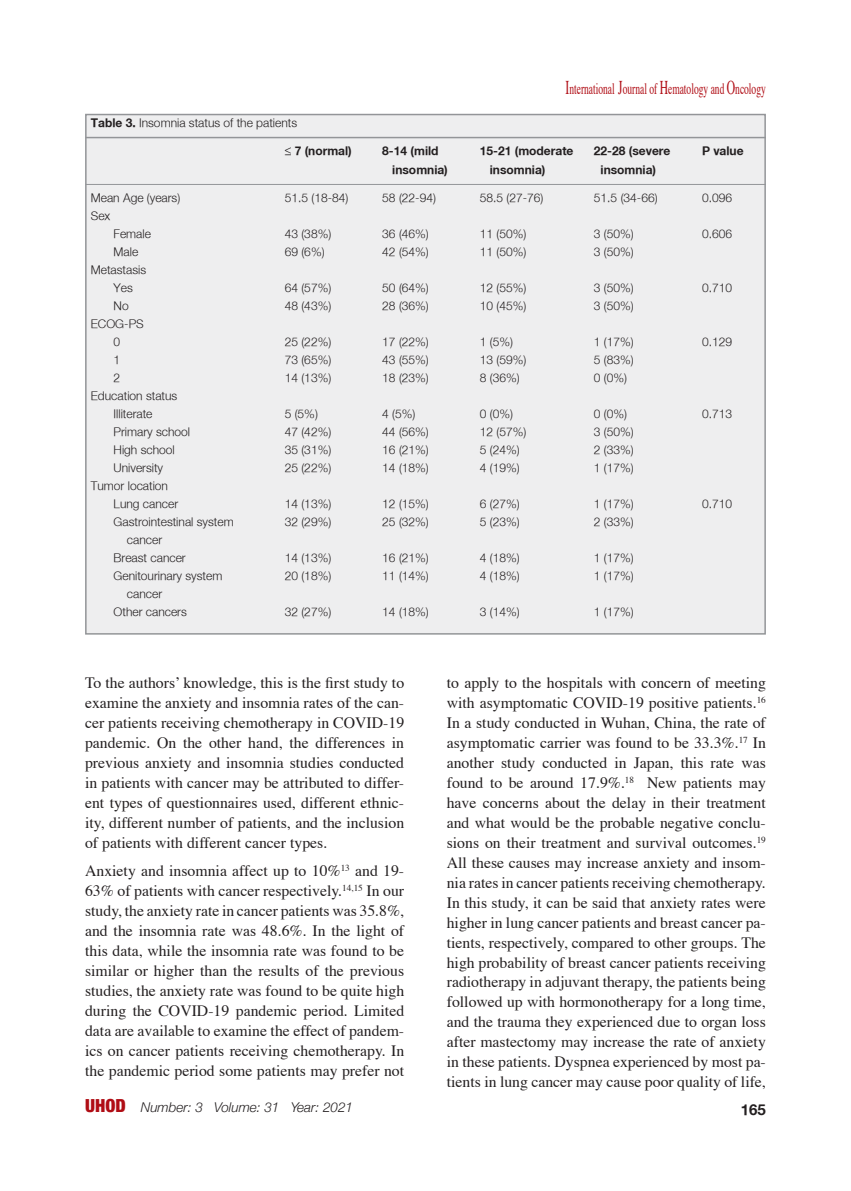
<style>
.page{position:relative;width:851px;height:1191px;background:#fff}
.page>*{position:absolute;margin:0;border:0;box-sizing:border-box;transform-origin:0 0}
.t1{font:15.9px "Times";color:#b00d15;scale:.6 1}
.t2{font:15.75px/20px "Times";color:#231f20;text-align:justify}
.t3{font:700 15px "Helvetica Neu";color:#231f20}
.t4{font:italic 300 13.5px "Helvetica Neue";color:#231f20}
.t5{font:300 12px "Helvetica Neu";color:#231f20}
.t6{font:700 12px "Helvetica Neu";color:#231f20}
.s1{font-size:19.5px}
.s2{font-weight:700}
.s3{font-weight:900;font-style:normal;font-stretch:condensed;font-size:18px;color:#b00d15}
</style>
<div class="page">
<div style="left:86px;top:114px;width:679px;height:520px;background:#eeeeef"></div>
<div style="left:85px;top:114px;width:680px;height:520px;border:2px solid #939598"></div>
<hr style="left:85px;top:137px;width:680px;height:1px;background:#939598">
<hr style="left:85px;top:184px;width:680px;height:1px;background:#939598">
<p class="t1" style="left:565px;top:78px;width:335px"><span class="s1">I</span>nternational <span class="s1">J</span>ournal of <span class="s1">H</span>ematology and <span class="s1">O</span>ncology</p>
<p class="t5" style="left:91px;top:115px;width:208px"><span class="s2">Table 3.</span> Insomnia status of the patients</p>
<p class="t6" style="left:285px;top:144px;width:69px">≤ 7 (normal)</p>
<p class="t6" style="left:382px;top:144px;width:58px">8-14 (mild</p>
<p class="t6" style="left:480px;top:144px;width:95px">15-21 (moderate</p>
<p class="t6" style="left:594px;top:144px;width:78px">22-28 (severe</p>
<p class="t6" style="left:702px;top:144px;width:43px">P value</p>
<p class="t6" style="left:392px;top:162px;width:57px">insomnia)</p>
<p class="t6" style="left:490px;top:162px;width:57px">insomnia)</p>
<p class="t6" style="left:600px;top:162px;width:57px">insomnia)</p>
<p class="t5" style="left:91px;top:190px;width:91px">Mean Age (years)</p>
<p class="t5" style="left:285px;top:190px;width:65px">51.5 (18-84)</p>
<p class="t5" style="left:382px;top:190px;width:55px">58 (22-94)</p>
<p class="t5" style="left:480px;top:190px;width:65px">58.5 (27-76)</p>
<p class="t5" style="left:594px;top:190px;width:65px">51.5 (34-66)</p>
<p class="t5" style="left:702px;top:190px;width:32px">0.096</p>
<p class="t5" style="left:91px;top:208px;width:21px">Sex</p>
<p class="t5" style="left:114px;top:226px;width:39px">Female</p>
<p class="t5" style="left:285px;top:226px;width:48px">43 (38%)</p>
<p class="t5" style="left:382px;top:226px;width:48px">36 (46%)</p>
<p class="t5" style="left:480px;top:226px;width:48px">11 (50%)</p>
<p class="t5" style="left:594px;top:226px;width:41px">3 (50%)</p>
<p class="t5" style="left:702px;top:226px;width:32px">0.606</p>
<p class="t5" style="left:114px;top:244px;width:26px">Male</p>
<p class="t5" style="left:285px;top:244px;width:41px">69 (6%)</p>
<p class="t5" style="left:382px;top:244px;width:48px">42 (54%)</p>
<p class="t5" style="left:480px;top:244px;width:48px">11 (50%)</p>
<p class="t5" style="left:594px;top:244px;width:41px">3 (50%)</p>
<p class="t5" style="left:91px;top:262px;width:57px">Metastasis</p>
<p class="t5" style="left:114px;top:280px;width:21px">Yes</p>
<p class="t5" style="left:285px;top:280px;width:48px">64 (57%)</p>
<p class="t5" style="left:382px;top:280px;width:48px">50 (64%)</p>
<p class="t5" style="left:480px;top:280px;width:48px">12 (55%)</p>
<p class="t5" style="left:594px;top:280px;width:41px">3 (50%)</p>
<p class="t5" style="left:702px;top:280px;width:32px">0.710</p>
<p class="t5" style="left:114px;top:298px;width:17px">No</p>
<p class="t5" style="left:285px;top:298px;width:48px">48 (43%)</p>
<p class="t5" style="left:382px;top:298px;width:48px">28 (36%)</p>
<p class="t5" style="left:480px;top:298px;width:48px">10 (45%)</p>
<p class="t5" style="left:594px;top:298px;width:41px">3 (50%)</p>
<p class="t5" style="left:91px;top:316px;width:54px">ECOG-PS</p>
<p class="t5" style="left:114px;top:334px;width:8px">0</p>
<p class="t5" style="left:285px;top:334px;width:48px">25 (22%)</p>
<p class="t5" style="left:382px;top:334px;width:48px">17 (22%)</p>
<p class="t5" style="left:480px;top:334px;width:35px">1 (5%)</p>
<p class="t5" style="left:594px;top:334px;width:41px">1 (17%)</p>
<p class="t5" style="left:702px;top:334px;width:32px">0.129</p>
<p class="t5" style="left:114px;top:352px;width:8px">1</p>
<p class="t5" style="left:285px;top:352px;width:48px">73 (65%)</p>
<p class="t5" style="left:382px;top:352px;width:48px">43 (55%)</p>
<p class="t5" style="left:480px;top:352px;width:48px">13 (59%)</p>
<p class="t5" style="left:594px;top:352px;width:41px">5 (83%)</p>
<p class="t5" style="left:114px;top:370px;width:8px">2</p>
<p class="t5" style="left:285px;top:370px;width:48px">14 (13%)</p>
<p class="t5" style="left:382px;top:370px;width:48px">18 (23%)</p>
<p class="t5" style="left:480px;top:370px;width:41px">8 (36%)</p>
<p class="t5" style="left:594px;top:370px;width:35px">0 (0%)</p>
<p class="t5" style="left:91px;top:388px;width:88px">Education status</p>
<p class="t5" style="left:114px;top:406px;width:40px">Illiterate</p>
<p class="t5" style="left:285px;top:406px;width:35px">5 (5%)</p>
<p class="t5" style="left:382px;top:406px;width:35px">4 (5%)</p>
<p class="t5" style="left:480px;top:406px;width:35px">0 (0%)</p>
<p class="t5" style="left:594px;top:406px;width:35px">0 (0%)</p>
<p class="t5" style="left:702px;top:406px;width:32px">0.713</p>
<p class="t5" style="left:114px;top:424px;width:78px">Primary school</p>
<p class="t5" style="left:285px;top:424px;width:48px">47 (42%)</p>
<p class="t5" style="left:382px;top:424px;width:48px">44 (56%)</p>
<p class="t5" style="left:480px;top:424px;width:48px">12 (57%)</p>
<p class="t5" style="left:594px;top:424px;width:41px">3 (50%)</p>
<p class="t5" style="left:114px;top:442px;width:63px">High school</p>
<p class="t5" style="left:285px;top:442px;width:48px">35 (31%)</p>
<p class="t5" style="left:382px;top:442px;width:48px">16 (21%)</p>
<p class="t5" style="left:480px;top:442px;width:41px">5 (24%)</p>
<p class="t5" style="left:594px;top:442px;width:41px">2 (33%)</p>
<p class="t5" style="left:114px;top:460px;width:51px">University</p>
<p class="t5" style="left:285px;top:460px;width:48px">25 (22%)</p>
<p class="t5" style="left:382px;top:460px;width:48px">14 (18%)</p>
<p class="t5" style="left:480px;top:460px;width:41px">4 (19%)</p>
<p class="t5" style="left:594px;top:460px;width:41px">1 (17%)</p>
<p class="t5" style="left:91px;top:478px;width:79px">Tumor location</p>
<p class="t5" style="left:114px;top:496px;width:66px">Lung cancer</p>
<p class="t5" style="left:285px;top:496px;width:48px">14 (13%)</p>
<p class="t5" style="left:382px;top:496px;width:48px">12 (15%)</p>
<p class="t5" style="left:480px;top:496px;width:41px">6 (27%)</p>
<p class="t5" style="left:594px;top:496px;width:41px">1 (17%)</p>
<p class="t5" style="left:702px;top:496px;width:32px">0.710</p>
<p class="t5" style="left:114px;top:514px;width:121px">Gastrointestinal system</p>
<p class="t5" style="left:285px;top:514px;width:48px">32 (29%)</p>
<p class="t5" style="left:382px;top:514px;width:48px">25 (32%)</p>
<p class="t5" style="left:480px;top:514px;width:41px">5 (23%)</p>
<p class="t5" style="left:594px;top:514px;width:41px">2 (33%)</p>
<p class="t5" style="left:127px;top:532px;width:37px">cancer</p>
<p class="t5" style="left:114px;top:550px;width:74px">Breast cancer</p>
<p class="t5" style="left:285px;top:550px;width:48px">14 (13%)</p>
<p class="t5" style="left:382px;top:550px;width:48px">16 (21%)</p>
<p class="t5" style="left:480px;top:550px;width:41px">4 (18%)</p>
<p class="t5" style="left:594px;top:550px;width:41px">1 (17%)</p>
<p class="t5" style="left:114px;top:568px;width:110px">Genitourinary system</p>
<p class="t5" style="left:285px;top:568px;width:48px">20 (18%)</p>
<p class="t5" style="left:382px;top:568px;width:48px">11 (14%)</p>
<p class="t5" style="left:480px;top:568px;width:41px">4 (18%)</p>
<p class="t5" style="left:594px;top:568px;width:41px">1 (17%)</p>
<p class="t5" style="left:127px;top:586px;width:37px">cancer</p>
<p class="t5" style="left:114px;top:604px;width:75px">Other cancers</p>
<p class="t5" style="left:285px;top:604px;width:48px">32 (27%)</p>
<p class="t5" style="left:382px;top:604px;width:48px">14 (18%)</p>
<p class="t5" style="left:480px;top:604px;width:41px">3 (14%)</p>
<p class="t5" style="left:594px;top:604px;width:41px">1 (17%)</p>
<p class="t2" style="left:85px;top:674px;width:320px">To the authors’ knowledge, this is the first study to examine the anxiety and insomnia rates of the can&shy;cer patients receiving chemotherapy in COVID-19 pandemic. On the other hand, the differences in previous anxiety and insomnia studies conducted in patients with cancer may be attributed to differ&shy;ent types of questionnaires used, different ethnic&shy;ity, different number of patients, and the inclusion of patients with different cancer types.</p>
<p class="t2" style="left:85px;top:862px;width:320px">Anxiety and insomnia affect up to 10%<sup>13</sup> and 19- 63% of patients with cancer respectively.<sup>14,15</sup> In our study, the anxiety rate in cancer patients was 35.8%, and the insomnia rate was 48.6%. In the light of this data, while the insomnia rate was found to be similar or higher than the results of the previous studies, the anxiety rate was found to be quite high during the COVID-19 pandemic period. Limited data are available to examine the effect of pandem&shy;ics on cancer patients receiving chemotherapy. In the pandemic period some patients may prefer not</p>
<p class="t2" style="left:446px;top:674px;width:320px">to apply to the hospitals with concern of meeting with asymptomatic COVID-19 positive patients.<sup>16<br></sup>In a study conducted in Wuhan, China, the rate of asymptomatic carrier was found to be 33.3%.<sup>17</sup> In another study conducted in Japan, this rate was found to be around 17.9%.<sup>18</sup> New patients may have concerns about the delay in their treatment and what would be the probable negative conclu&shy;sions on their treatment and survival outcomes.<sup>19<br></sup>All these causes may increase anxiety and insom&shy;nia rates in cancer patients receiving chemotherapy.<br>In this study, it can be said that anxiety rates were higher in lung cancer patients and breast cancer pa&shy;tients, respectively, compared to other groups. The high probability of breast cancer patients receiving radiotherapy in adjuvant therapy, the patients being followed up with hormonotherapy for a long time, and the trauma they experienced due to organ loss after mastectomy may increase the rate of anxiety in these patients. Dyspnea experienced by most pa&shy;tients in lung cancer may cause poor quality of life,</p>
<p class="t4" style="left:85px;top:1096px;width:269px"><span class="s3">UHOD</span> Number: 3 Volume: 31 Year: 2021</p>
<p class="t3" style="left:740px;top:1100px;width:27px">165</p>
</div>
